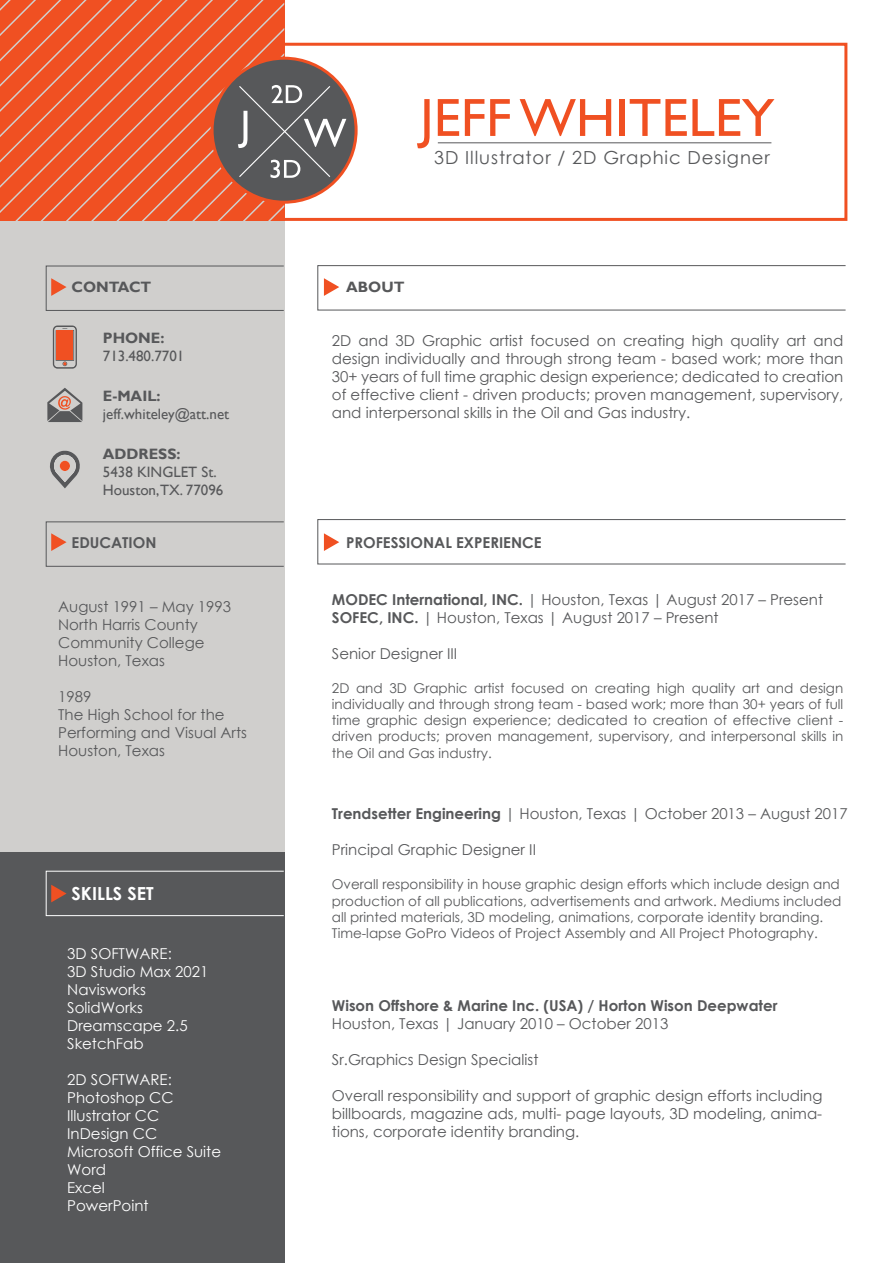
<style>
.page{position:relative;width:893px;height:1263px;background:#fff}
.page>*{position:absolute;margin:0;border:0;box-sizing:border-box;transform-origin:0 0}
.t1{font:54px "Gill Sans";color:#f05022}
.t2{font:18px "Century Gothic";letter-spacing:.05em;color:#57585a}
.t3{font:700 18px "Century Gothic";color:#fff}
.t4{font:15px/18px "Century Gothic";color:#57585a}
.t5{font:15px/18px "Century Gothic";color:#fff}
.t6{font:700 15px "Century Gothic";color:#57585a}
.t7{font:15px/18px "Gill Sans";color:#57585a}
.t8{font:700 15px "Gill Sans";color:#57585a}
.t9{font:13.5px/16.2px "Century Gothic";color:#57585a;text-align:justify}
.s1{font-weight:700}
</style>
<div class="page">
<div style="left:0;top:850px;width:284px;height:413px;background:#57585a"></div>
<div style="left:0;top:222px;width:284px;height:630px;background:#d0cfcd"></div>
<div style="left:278px;top:43px;width:569px;height:178px;border:3px solid #f05022"></div>
<div style="left:46px;top:266px;width:238px;height:45px;border:1px solid #57585a"></div>
<div style="left:46px;top:521px;width:238px;height:46px;border:1px solid #57585a"></div>
<div style="left:46px;top:871px;width:238px;height:45px;border:1px solid #fff"></div>
<div style="left:317px;top:519px;width:529px;height:45px;border:1px solid #57585a"></div>
<div style="left:317px;top:265px;width:529px;height:45px;border:1px solid #57585a"></div>
<svg style="left:0;top:0;width:284px;height:222px;background:#ed5b31"></svg>
<hr style="left:438px;top:142px;width:333px;height:1px;background:#57585a">
<svg style="left:51px;top:278px;width:16px;height:18px"></svg>
<svg style="left:51px;top:533px;width:16px;height:18px"></svg>
<svg style="left:324px;top:278px;width:15px;height:18px"></svg>
<svg style="left:324px;top:533px;width:15px;height:18px"></svg>
<svg style="left:51px;top:885px;width:16px;height:17px"></svg>
<div style="left:212px;top:58px;width:144px;height:144px;background:#57585a;border-radius:50%"></div>
<div style="left:211px;top:57px;width:147px;height:147px;border:3px solid #f05022;border-radius:50%"></div>
<svg style="left:238px;top:85px;width:108px;height:93px"></svg>
<svg style="left:47px;top:388px;width:35px;height:34px"></svg>
<svg style="left:50px;top:450px;width:30px;height:38px"></svg>
<div style="left:60px;top:461px;width:10px;height:10px;background:#f05022;border-radius:50%"></div>
<svg style="left:53px;top:325px;width:24px;height:44px"></svg>
<h1 class="t1" style="left:420px;top:86px;width:356px">JEFF WHITELEY</h1>
<p class="t2" style="left:434px;top:145px;width:337px">3D Illustrator / 2D Graphic Designer</p>
<p class="t8" style="left:72px;top:278px;width:81px">CONTACT</p>
<p class="t8" style="left:346px;top:278px;width:60px">ABOUT</p>
<p class="t8" style="left:103px;top:329px;width:63px">PHONE:</p>
<p class="t7" style="left:103px;top:347px;width:83px">713.480.7701</p>
<p class="t8" style="left:103px;top:387px;width:59px">E-MAIL:</p>
<p class="t7" style="left:103px;top:405px;width:128px">jeff.whiteley@att.net</p>
<p class="t8" style="left:103px;top:445px;width:79px">ADDRESS:</p>
<p class="t7" style="left:103px;top:463px;width:122px">5438 KINGLET St.<br>Houston,TX. 77096</p>
<p class="t4" style="left:332px;top:331px;width:513px;text-align:justify">2D and 3D Graphic artist focused on creating high quality art and design individually and through strong team - based work; more than 30+ years of full time graphic design experience; dedicated to creation of effective client - driven products; proven management, supervisory, and interpersonal skills in the Oil and Gas industry.</p>
<p class="t6" style="left:72px;top:531px;width:86px">EDUCATION</p>
<p class="t6" style="left:346px;top:531px;width:197px">PROFESSIONAL EXPERIENCE</p>
<p class="t4" style="left:58px;top:597px;width:175px">August 1991 – May 1993<br>North Harris County<br>Community College<br>Houston, Texas</p>
<p class="t4" style="left:58px;top:687px;width:190px">1989<br>The High School for the<br>Performing and Visual Arts<br>Houston, Texas</p>
<p class="t3" style="left:72px;top:880px;width:84px">SKILLS SET</p>
<p class="t5" style="left:67px;top:944px;width:143px">3D SOFTWARE:<br>3D Studio Max 2021<br>Navisworks<br>SolidWorks<br>Dreamscape 2.5<br>SketchFab</p>
<p class="t5" style="left:67px;top:1070px;width:155px">2D SOFTWARE:<br>Photoshop CC<br>Illustrator CC<br>InDesign CC<br>Microsoft Office Suite<br>Word<br>Excel<br>PowerPoint</p>
<p class="t4" style="left:332px;top:590px;width:493px"><span class="s1">MODEC International, INC.</span> | Houston, Texas | August 2017 – Present<br><span class="s1">SOFEC, INC.</span> | Houston, Texas | August 2017 – Present</p>
<p class="t4" style="left:332px;top:644px;width:127px">Senior Designer III</p>
<p class="t9" style="left:332px;top:680px;width:513px">2D and 3D Graphic artist focused on creating high quality art and design individually and through strong team - based work; more than 30+ years of full time graphic design experience; dedicated to creation of effective client - driven products; proven management, supervisory, and interpersonal skills in the Oil and Gas industry.</p>
<p class="t4" style="left:332px;top:804px;width:517px"><span class="s1">Trendsetter Engineering</span> | Houston, Texas | October 2013 – August 2017</p>
<p class="t4" style="left:332px;top:840px;width:206px">Principal Graphic Designer II</p>
<p class="t9" style="left:332px;top:876px;width:511px;text-align:left">Overall responsibility in house graphic design efforts which include design and production of all publications, advertisements and artwork. Mediums included all printed materials, 3D modeling, animations, corporate identity branding.<br>Time-lapse GoPro Videos of Project Assembly and All Project Photography.</p>
<p class="t6" style="left:332px;top:994px;width:447px">Wison Offshore &amp; Marine Inc. (USA) / Horton Wison Deepwater</p>
<p class="t4" style="left:332px;top:1014px;width:338px">Houston, Texas | January 2010 – October 2013</p>
<p class="t4" style="left:332px;top:1050px;width:208px">Sr.Graphics Design Specialist</p>
<p class="t4" style="left:332px;top:1086px;width:492px;text-align:justify">Overall responsibility and support of graphic design efforts including billboards, magazine ads, multi- page layouts, 3D modeling, anima&shy;tions, corporate identity branding.</p>
</div>
